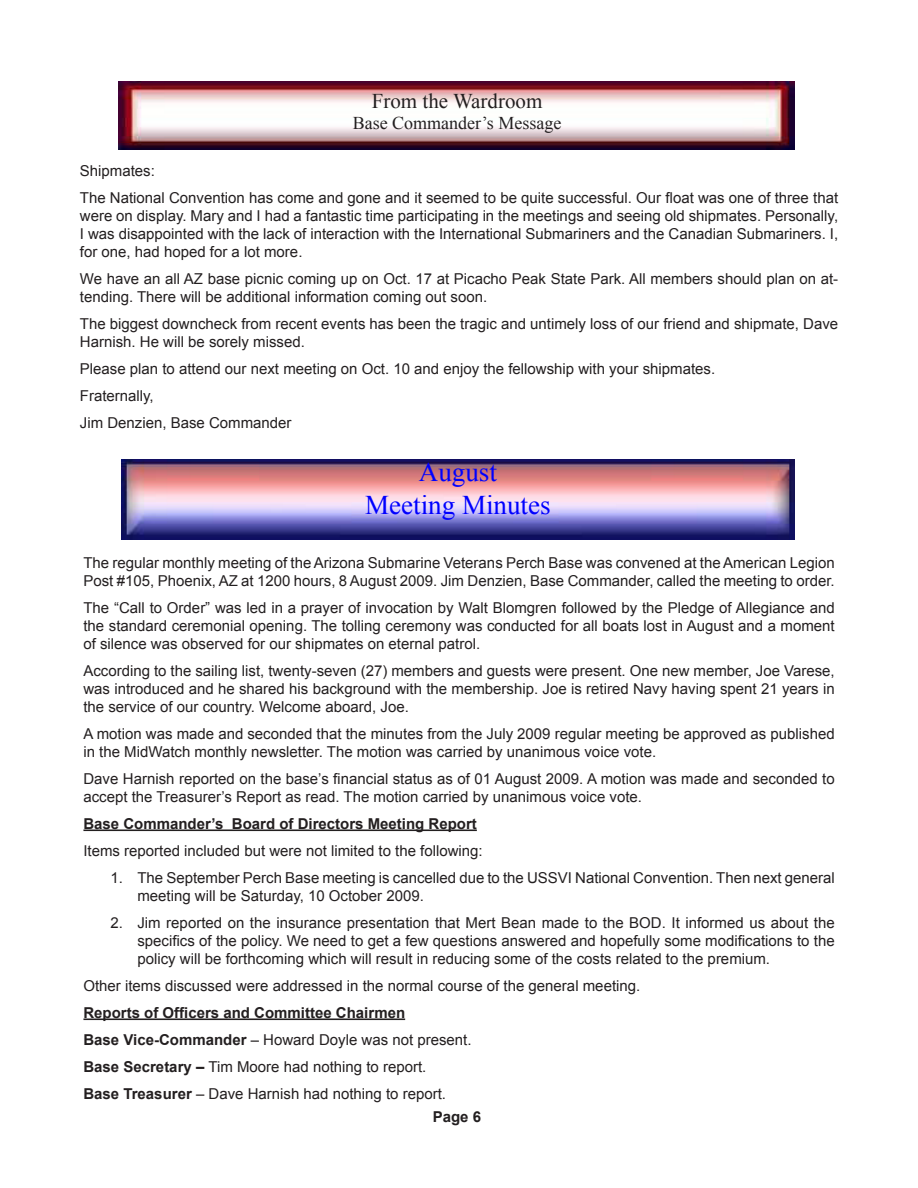
<style>
.page{position:relative;width:918px;height:1188px;background:#fff}
.page>*{position:absolute;margin:0;border:0;box-sizing:border-box;transform-origin:0 0}
.t1{font:27px "Times New Roman";color:#00f}
.t2{font:21px "Times New Roman";color:#231f20}
.t3{font:18px "Times New Roman";color:#231f20}
.t4{font:15px/18px "Arial";color:#231f20}
.t5{font:700 15px "Arial";color:#231f20}
.s1{font-weight:700}
</style>
<div class="page">
<img style="left:119px;top:81px;width:675px;height:68px">
<img style="left:121px;top:460px;width:674px;height:79px">
<hr style="left:83px;top:829px;width:394px;height:2px;background:#231f20">
<hr style="left:83px;top:1018px;width:322px;height:2px;background:#231f20">
<p class="t2" style="left:372px;top:86px;width:172px">From the Wardroom</p>
<p class="t3" style="left:353px;top:111px;width:210px">Base Commander’s Message</p>
<p class="t4" style="left:80px;top:162px;width:77px">Shipmates:</p>
<p class="t4" style="left:80px;top:189px;width:760px;text-align:justify">The National Convention has come and gone and it seemed to be quite successful. Our float was one of three that were on display. Mary and I had a fantastic time participating in the meetings and seeing old shipmates. Personally, I was disappointed with the lack of interaction with the International Submariners and the Canadian Submariners. I, for one, had hoped for a lot more.</p>
<p class="t4" style="left:80px;top:270px;width:760px">We have an all AZ base picnic coming up on Oct. 17 at Picacho Peak State Park. All members should plan on at&shy;tending. There will be additional information coming out soon.</p>
<p class="t4" style="left:80px;top:315px;width:760px">The biggest downcheck from recent events has been the tragic and untimely loss of our friend and shipmate, Dave<br>Harnish. He will be sorely missed.</p>
<p class="t4" style="left:80px;top:360px;width:637px">Please plan to attend our next meeting on Oct. 10 and enjoy the fellowship with your shipmates.</p>
<p class="t4" style="left:80px;top:387px;width:75px">Fraternally,</p>
<p class="t4" style="left:80px;top:414px;width:213px">Jim Denzien, Base Commander</p>
<p class="t1" style="left:419px;top:454px;width:80px">August</p>
<p class="t1" style="left:365px;top:487px;width:187px">Meeting Minutes</p>
<p class="t4" style="left:83px;top:554px;width:753px">The regular monthly meeting of the Arizona Submarine Veterans Perch Base was convened at the American Legion<br>Post #105, Phoenix, AZ at 1200 hours, 8 August 2009. Jim Denzien, Base Commander, called the meeting to order.</p>
<p class="t4" style="left:83px;top:599px;width:753px;text-align:justify">The “Call to Order” was led in a prayer of invocation by Walt Blomgren followed by the Pledge of Allegiance and the standard ceremonial opening. The tolling ceremony was conducted for all boats lost in August and a moment of silence was observed for our shipmates on eternal patrol.</p>
<p class="t4" style="left:83px;top:662px;width:753px;text-align:justify">According to the sailing list, twenty-seven (27) members and guests were present. One new member, Joe Varese, was introduced and he shared his background with the membership. Joe is retired Navy having spent 21 years in the service of our country. Welcome aboard, Joe.</p>
<p class="t4" style="left:83px;top:725px;width:753px">A motion was made and seconded that the minutes from the July 2009 regular meeting be approved as published in the MidWatch monthly newsletter. The motion was carried by unanimous voice vote.</p>
<p class="t4" style="left:83px;top:770px;width:753px">Dave Harnish reported on the base’s financial status as of 01 August 2009. A motion was made and seconded to accept the Treasurer’s Report as read. The motion carried by unanimous voice vote.</p>
<p class="t5" style="left:83px;top:813px;width:395px">Base Commander’s Board of Directors Meeting Report</p>
<p class="t4" style="left:83px;top:842px;width:401px">Items reported included but were not limited to the following:</p>
<p class="t4" style="left:137px;top:869px;width:699px;text-indent:-27px">1. The September Perch Base meeting is cancelled due to the USSVI National Convention. Then next general meeting will be Saturday, 10 October 2009.</p>
<p class="t4" style="left:137px;top:914px;width:699px;text-align:justify;text-indent:-27px">2. Jim reported on the insurance presentation that Mert Bean made to the BOD. It informed us about the specifics of the policy. We need to get a few questions answered and hopefully some modifications to the policy will be forthcoming which will result in reducing some of the costs related to the premium.</p>
<p class="t4" style="left:83px;top:977px;width:558px">Other items discussed were addressed in the normal course of the general meeting.</p>
<p class="t5" style="left:83px;top:1002px;width:323px">Reports of Officers and Committee Chairmen</p>
<p class="t4" style="left:83px;top:1031px;width:390px"><span class="s1">Base Vice-Commander</span> – Howard Doyle was not present.</p>
<p class="t4" style="left:83px;top:1058px;width:344px"><span class="s1">Base Secretary –</span> Tim Moore had nothing to report.</p>
<p class="t4" style="left:83px;top:1085px;width:364px"><span class="s1">Base Treasurer</span> – Dave Harnish had nothing to report.</p>
<p class="t5" style="left:433px;top:1107px;width:50px">Page 6</p>
</div>
